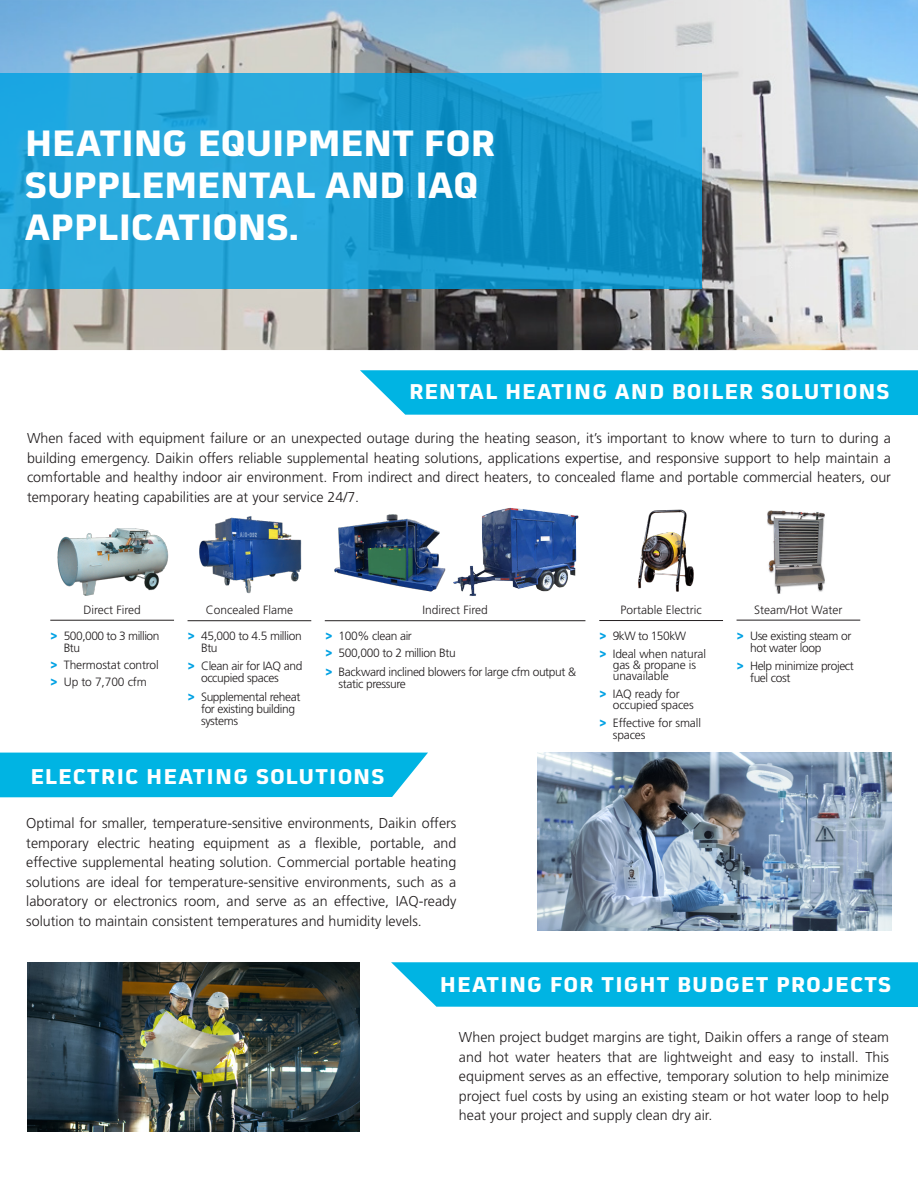
<style>
.page{position:relative;width:918px;height:1188px;background:#fff}
.page>*{position:absolute;margin:0;border:0;box-sizing:border-box;transform-origin:0 0}
.Headline_01{font:700 36px/42px "Martian B Thai";letter-spacing:-.01em;color:#fff}
.t1{font:700 21px "Martian B Thai";letter-spacing:.05em;color:#fff}
.Body_01{font:300 14.25px/19.5px "Frutiger LT Std";color:#201c1d;text-align:justify}
.t2{font:300 12px/12px "Frutiger LT Std";letter-spacing:-.03em;color:#201c1d}
.t3{font:300 12px/11.2px "Frutiger LT Std";letter-spacing:-.01em;color:#201c1d}
.APLC_Cnd_Unit_Name{font:300 12px "Frutiger LT Std";color:#231f20}
.s1{font-family:"Martian B Thai";font-weight:700;color:#00a1e3}
</style>
<div class="page">
<svg style="left:360px;top:370px;width:558px;height:45px;background:#0db8e4"></svg>
<div style="left:0;top:753px;width:428px;height:44px;background:#00b4e3"></div>
<img style="left:0;top:0;width:918px;height:349px">
<svg style="left:0;top:73px;width:702px;height:216px;background:#1d9fd3"></svg>
<svg style="left:391px;top:962px;width:527px;height:45px;background:#0db7e4"></svg>
<img style="left:767px;top:510px;width:58px;height:83px">
<hr style="left:737px;top:620px;width:123px;height:1px;background:#231f20">
<img style="left:199px;top:516px;width:103px;height:78px">
<img style="left:57px;top:528px;width:112px;height:68px">
<img style="left:334px;top:514px;width:112px;height:78px">
<hr style="left:50px;top:620px;width:124px;height:1px;background:#231f20">
<hr style="left:188px;top:620px;width:123px;height:1px;background:#231f20">
<hr style="left:325px;top:620px;width:260px;height:1px;background:#231f20">
<img style="left:638px;top:509px;width:56px;height:83px">
<hr style="left:599px;top:620px;width:124px;height:1px;background:#231f20">
<img style="left:454px;top:507px;width:124px;height:89px">
<img style="left:538px;top:753px;width:353px;height:178px">
<img style="left:27px;top:962px;width:333px;height:170px">
<p class="Headline_01" style="left:25px;top:118px;width:472px">HEATING EQUIPMENT FOR<br>SUPPLEMENTAL AND IAQ<br>APPLICATIONS.</p>
<p class="t1" style="left:409px;top:374px;width:482px">RENTAL HEATING AND BOILER SOLUTIONS</p>
<p class="Body_01" style="left:27px;top:429px;width:866px">When faced with equipment failure or an unexpected outage during the heating season, it’s important to know where to turn to during a building emergency. Daikin offers reliable supplemental heating solutions, applications expertise, and responsive support to help maintain a comfortable and healthy indoor air environment. From indirect and direct heaters, to concealed flame and portable commercial heaters, our temporary heating capabilities are at your service 24/7.</p>
<p class="APLC_Cnd_Unit_Name" style="left:83px;top:603px;width:59px">Direct Fired</p>
<p class="t2" style="left:64px;top:630px;width:97px;text-indent:-14px"><span class="s1">&gt;</span> 500,000 to 3 million<br>Btu</p>
<p class="t3" style="left:50px;top:659px;width:110px"><span class="s1">&gt;</span> Thermostat control</p>
<p class="t3" style="left:50px;top:677px;width:98px"><span class="s1">&gt;</span> Up to 7,700 cfm</p>
<p class="APLC_Cnd_Unit_Name" style="left:206px;top:603px;width:89px">Concealed Flame</p>
<p class="t2" style="left:201px;top:630px;width:102px;text-indent:-14px"><span class="s1">&gt;</span> 45,000 to 4.5 million<br>Btu</p>
<p class="t2" style="left:201px;top:661px;width:103px;text-indent:-14px"><span class="s1">&gt;</span> Clean air for IAQ and occupied spaces</p>
<p class="t2" style="left:201px;top:691px;width:101px;text-indent:-14px"><span class="s1">&gt;</span> Supplemental reheat for existing building systems</p>
<p class="APLC_Cnd_Unit_Name" style="left:422px;top:603px;width:67px">Indirect Fired</p>
<p class="t2" style="left:325px;top:630px;width:88px"><span class="s1">&gt;</span> 100% clean air</p>
<p class="t2" style="left:325px;top:647px;width:132px"><span class="s1">&gt;</span> 500,000 to 2 million Btu</p>
<p class="t2" style="left:339px;top:666px;width:239px;text-indent:-14px"><span class="s1">&gt;</span> Backward inclined blowers for large cfm output &amp; static pressure</p>
<p class="t1" style="left:30px;top:758px;width:355px">ELECTRIC HEATING SOLUTIONS</p>
<p class="Body_01" style="left:26px;top:814px;width:432px">Optimal for smaller, temperature-sensitive environments, Daikin offers temporary electric heating equipment as a flexible, portable, and effective supplemental heating solution. Commercial portable heating solutions are ideal for temperature-sensitive environments, such as a laboratory or electronics room, and serve as an effective, IAQ-ready solution to maintain consistent temperatures and humidity levels.</p>
<p class="APLC_Cnd_Unit_Name" style="left:621px;top:603px;width:83px">Portable Electric</p>
<p class="t2" style="left:599px;top:630px;width:88px"><span class="s1">&gt;</span> 9kW to 150kW</p>
<p class="t3" style="left:613px;top:648px;width:95px;text-indent:-14px"><span class="s1">&gt;</span> Ideal when natural gas &amp; propane is unavailable</p>
<p class="t3" style="left:613px;top:689px;width:82px;text-indent:-14px"><span class="s1">&gt;</span> IAQ ready for occupied spaces</p>
<p class="t3" style="left:613px;top:718px;width:90px;text-indent:-14px"><span class="s1">&gt;</span> Effective for small spaces</p>
<p class="APLC_Cnd_Unit_Name" style="left:754px;top:603px;width:90px">Steam/Hot Water</p>
<p class="t2" style="left:750px;top:630px;width:103px;text-indent:-14px"><span class="s1">&gt;</span> Use existing steam or hot water loop</p>
<p class="t2" style="left:750px;top:661px;width:105px;text-indent:-14px"><span class="s1">&gt;</span> Help minimize project fuel cost</p>
<p class="t1" style="left:440px;top:967px;width:452px">HEATING FOR TIGHT BUDGET PROJECTS</p>
<p class="Body_01" style="left:459px;top:1028px;width:432px">When project budget margins are tight, Daikin offers a range of steam and hot water heaters that are lightweight and easy to install. This equipment serves as an effective, temporary solution to help minimize project fuel costs by using an existing steam or hot water loop to help heat your project and supply clean dry air.</p>
</div>
